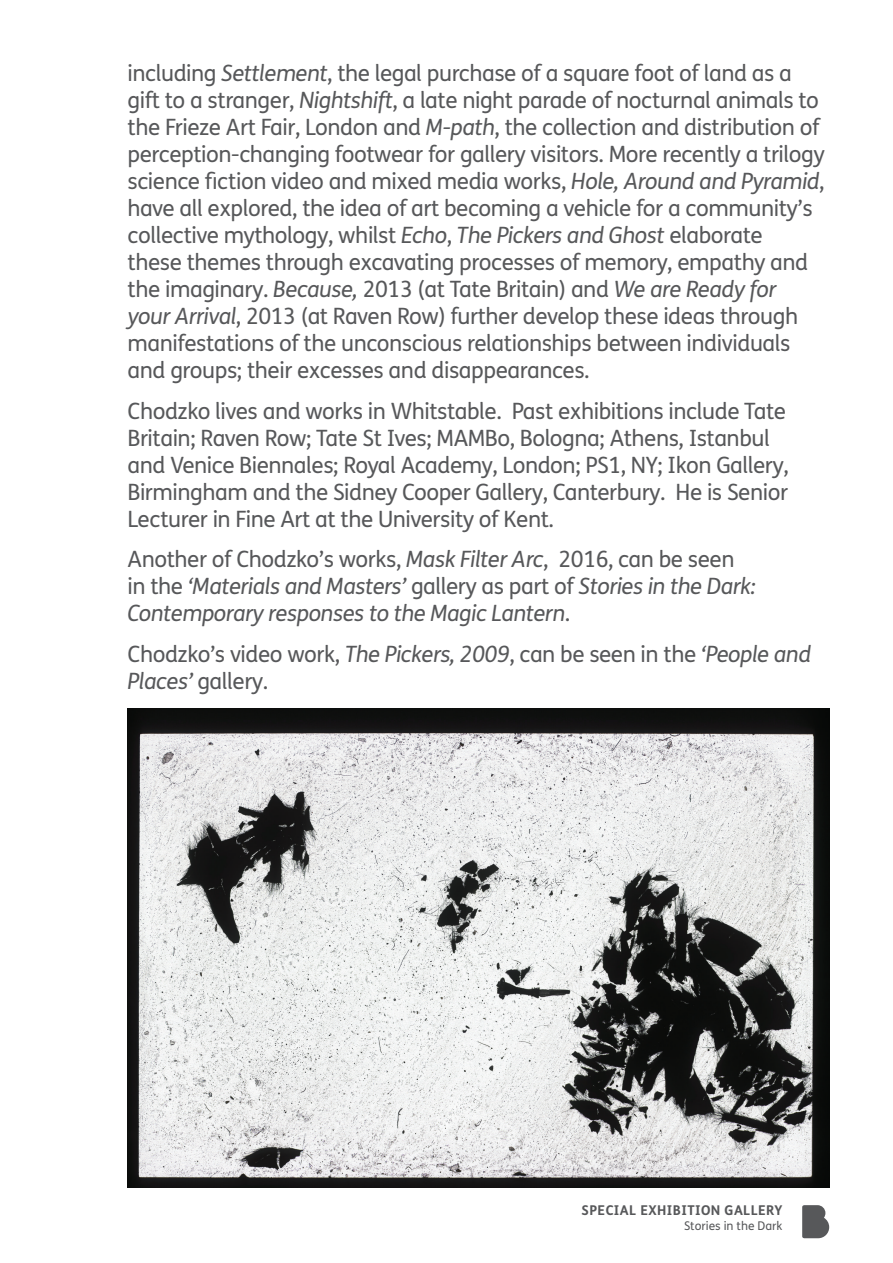
<style>
.page{position:relative;width:893px;height:1263px;background:#fff}
.page>*{position:absolute;margin:0;border:0;box-sizing:border-box;transform-origin:0 0}
.t1{font:22.5px/27px "FS Me";letter-spacing:-.02em;color:#57585a}
.t2{font:italic 22.5px/27px "FS Me";letter-spacing:-.02em;color:#57585a}
.t3{font:700 13.5px "FS Me";letter-spacing:.03em;color:#57585a}
.t4{font:12px "FS Me";color:#57585a}
.s1{font-style:italic}
.s2{font-style:normal}
</style>
<div class="page">
<svg style="left:802px;top:1205px;width:27px;height:33px"></svg>
<img style="left:128px;top:708px;width:701px;height:480px">
<p class="t1" style="left:128px;top:59px;width:699px">including <span class="s1">Settlement</span>, the legal purchase of a square foot of land as a gift to a stranger, <span class="s1">Nightshift</span>, a late night parade of nocturnal animals to the Frieze Art Fair, London and <span class="s1">M-path</span>, the collection and distribution of perception-changing footwear for gallery visitors. More recently a trilogy science fiction video and mixed media works, <span class="s1">Hole, Around and Pyramid</span>, have all explored, the idea of art becoming a vehicle for a community’s collective mythology, whilst <span class="s1">Echo</span>, <span class="s1">The Pickers and Ghost</span> elaborate<br>these themes through excavating processes of memory, empathy and the imaginary. <span class="s1">Because,</span> 2013 (at Tate Britain) and <span class="s1">We are Ready for<br>your Arrival</span>, 2013 (at Raven Row) further develop these ideas through manifestations of the unconscious relationships between individuals and groups; their excesses and disappearances.</p>
<p class="t1" style="left:128px;top:397px;width:663px">Chodzko lives and works in Whitstable. Past exhibitions include Tate Britain; Raven Row; Tate St Ives; MAMBo, Bologna; Athens, Istanbul and Venice Biennales; Royal Academy, London; PS1, NY; Ikon Gallery, Birmingham and the Sidney Cooper Gallery, Canterbury. He is Senior Lecturer in Fine Art at the University of Kent.</p>
<p class="t2" style="left:128px;top:545px;width:630px"><span class="s2">Another of Chodzko’s works,</span> Mask Filter Arc<span class="s2">, 2016, can be seen in the</span> ‘Materials and Masters’ <span class="s2">gallery as part of</span> Stories in the Dark:<br>Contemporary responses to the Magic Lantern<span class="s2">.</span></p>
<p class="t1" style="left:128px;top:640px;width:685px">Chodzko’s video work, <span class="s1">The Pickers, 2009</span>, can be seen in the <span class="s1">‘People and<br>Places’</span> gallery.</p>
<p class="t3" style="left:582px;top:1200px;width:202px">SPECIAL EXHIBITION GALLERY</p>
<p class="t4" style="left:684px;top:1217px;width:100px">Stories in the Dark</p>
</div>
